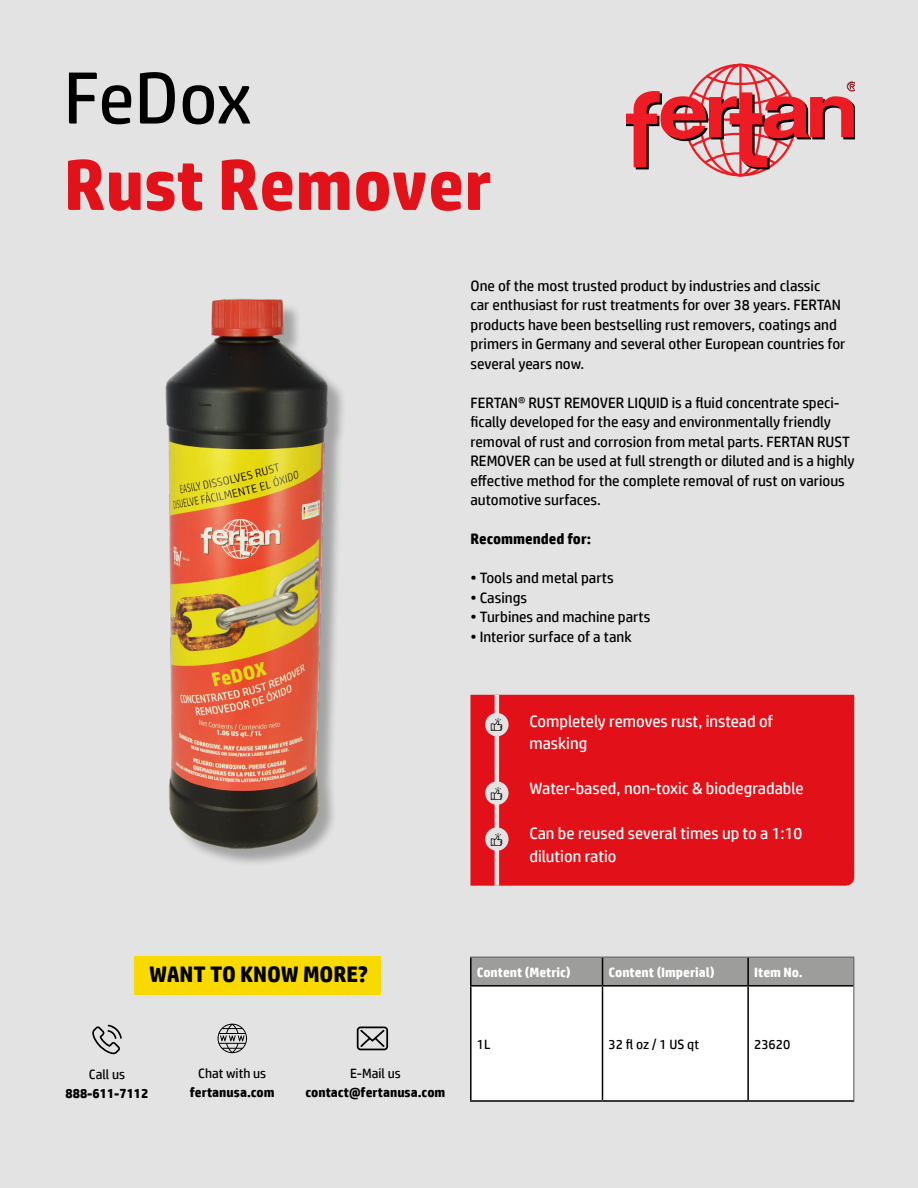
<style>
.page{position:relative;width:918px;height:1188px;background:#e3e3e3}
.page>*{position:absolute;margin:0;border:0;box-sizing:border-box;transform-origin:0 0}
.t1{font:73.5px "HP Simplified";letter-spacing:-.005em;color:#000}
.t2{font:700 72px "HP Simplified";color:#e2121b}
.t3{font:700 22.5px "HP Simplified";color:#000}
.t4{font:16.5px/22.5px "HP Simplified";color:#fff}
.t5{font:15px/19.5px "HP Simplified";color:#000}
.t6{font:700 15px "HP Simplified";color:#000}
.t7{font:700 13.5px "HP Simplified";color:#000}
.t8{font:13.5px "HP Simplified";color:#000}
.t9{font:700 13.5px "HP Simplified";color:#fff}
</style>
<div class="page">
<div style="left:470px;top:695px;width:384px;height:191px;background:#e21018"></div>
<div style="left:134px;top:956px;width:247px;height:38px;background:#f8da00"></div>
<svg style="left:626px;top:64px;width:228px;height:112px"></svg>
<div style="left:472px;top:987px;width:381px;height:113px;background:#fff"></div>
<hr style="left:470px;top:957px;width:2px;height:28px;background:#000">
<hr style="left:470px;top:985px;width:133px;height:2px;background:#000">
<hr style="left:470px;top:987px;width:2px;height:113px;background:#000">
<hr style="left:603px;top:985px;width:145px;height:2px;background:#000">
<hr style="left:602px;top:987px;width:1px;height:113px;background:#000">
<hr style="left:748px;top:985px;width:105px;height:2px;background:#000">
<hr style="left:747px;top:987px;width:2px;height:113px;background:#000">
<hr style="left:470px;top:1100px;width:133px;height:2px;background:#000">
<hr style="left:603px;top:1100px;width:145px;height:2px;background:#000">
<hr style="left:748px;top:1100px;width:106px;height:2px;background:#000">
<hr style="left:470px;top:957px;width:133px;height:1px;background:#575756">
<svg style="left:471px;top:957px;width:383px;height:29px;background:#959594"></svg>
<hr style="left:853px;top:986px;width:1px;height:114px;background:#575756">
<svg style="left:92px;top:1025px;width:30px;height:29px"></svg>
<svg style="left:218px;top:1024px;width:29px;height:29px"></svg>
<svg style="left:357px;top:1027px;width:31px;height:23px"></svg>
<hr style="left:495px;top:695px;width:4px;height:191px;background:#e3e3e3">
<div style="left:485px;top:713px;width:24px;height:23px;background:#e3e3e3;border-radius:50%"></div>
<svg style="left:485px;top:781px;width:24px;height:24px"></svg>
<svg style="left:485px;top:827px;width:24px;height:24px"></svg>
<svg style="left:491px;top:719px;width:12px;height:12px"></svg>
<svg style="left:491px;top:787px;width:12px;height:12px"></svg>
<svg style="left:491px;top:833px;width:12px;height:12px"></svg>
<img style="left:165px;top:298px;width:178px;height:560px">
<h1 class="t1" style="left:64px;top:56px;width:189px">FeDox</h1>
<h2 class="t2" style="left:64px;top:143px;width:430px">Rust Remover</h2>
<p class="t5" style="left:470px;top:276px;width:377px">One of the most trusted product by industries and classic<br>car enthusiast for rust treatments for over 38 years. FERTAN products have been bestselling rust removers, coatings and primers in Germany and several other European countries for several years now.</p>
<p class="t5" style="left:470px;top:393px;width:386px">FERTAN® RUST REMOVER LIQUID is a fluid concentrate speci&shy;fically developed for the easy and environmentally friendly removal of rust and corrosion from metal parts. FERTAN RUST REMOVER can be used at full strength or diluted and is a highly effective method for the complete removal of rust on various automotive surfaces.</p>
<p class="t6" style="left:470px;top:530px;width:122px">Recommended for:</p>
<p class="t5" style="left:470px;top:568px;width:145px">• Tools and metal parts</p>
<p class="t5" style="left:470px;top:588px;width:58px">• Casings</p>
<p class="t5" style="left:470px;top:607px;width:181px">• Turbines and machine parts</p>
<p class="t5" style="left:470px;top:627px;width:163px">• Interior surface of a tank</p>
<p class="t4" style="left:529px;top:709px;width:245px">Completely removes rust, instead of masking</p>
<p class="t4" style="left:529px;top:777px;width:276px">Water-based, non-toxic &amp; biodegradable</p>
<p class="t4" style="left:529px;top:822px;width:274px">Can be reused several times up to a 1:10 dilution ratio</p>
<h3 class="t3" style="left:149px;top:961px;width:220px">WANT TO KNOW MORE?</h3>
<p class="t8" style="left:89px;top:1066px;width:38px">Call us</p>
<p class="t7" style="left:66px;top:1085px;width:84px">888-611-7112</p>
<p class="t8" style="left:198px;top:1065px;width:69px">Chat with us</p>
<p class="t7" style="left:190px;top:1085px;width:86px">fertanusa.com</p>
<p class="t8" style="left:350px;top:1065px;width:52px">E-Mail us</p>
<p class="t7" style="left:305px;top:1085px;width:141px">contact@fertanusa.com</p>
<p class="t9" style="left:477px;top:964px;width:95px">Content (Metric)</p>
<p class="t9" style="left:609px;top:964px;width:108px">Content (Imperial)</p>
<p class="t9" style="left:754px;top:964px;width:50px">Item No.</p>
<p class="t8" style="left:477px;top:1036px;width:15px">1L</p>
<p class="t8" style="left:609px;top:1036px;width:92px">32 fl oz / 1 US qt</p>
<p class="t8" style="left:754px;top:1036px;width:38px">23620</p>
</div>
